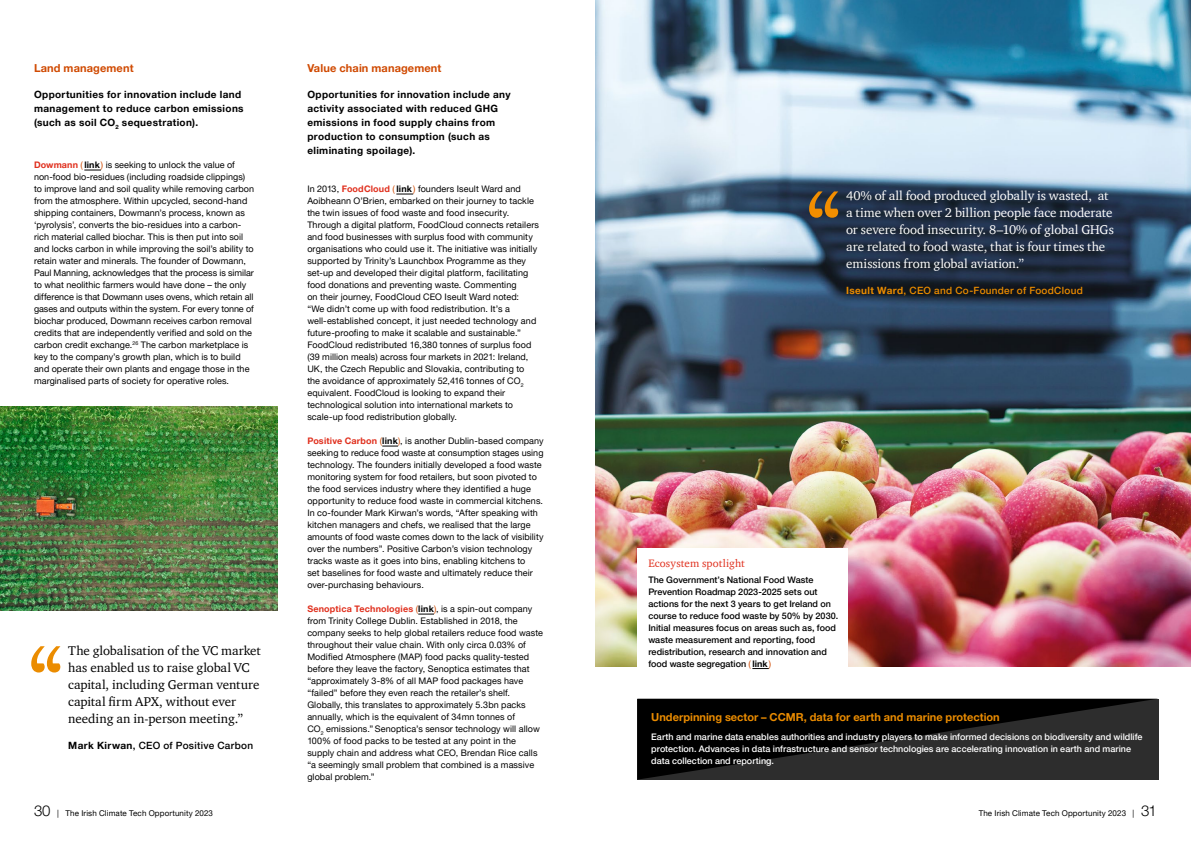
<style>
.page{position:relative;width:1191px;height:842px;background:#fff}
.page>*{position:absolute;margin:0;border:0;box-sizing:border-box;transform-origin:0 0}
.t1{font:97px "ITC Charter Com";color:#f28e00}
.t2{font:97px "ITC Charter Com";color:#eb8c00}
.t3{font:13px/17px "ITC Charter Com";letter-spacing:-.005em;color:#fff}
.t4{font:13px/17px "ITC Charter Com";color:#000}
.t5{font:700 11px "Helvetica Neue LT Pro";color:#eb8c00}
.t6{font:700 11px "Helvetica Neue LT Pro";letter-spacing:.01em;color:#d04a02}
.t7{font:11px "ITC Charter Com";letter-spacing:.01em;color:#e0301e}
.t8{font:700 10px/14px "Helvetica Neue LT Pro";letter-spacing:.035em;color:#000}
.t9{font:500 10px "Helvetica Neue LT Pro";letter-spacing:.03em;color:#eb8c00}
.t10{font:500 10px "Helvetica Neue LT Pro";letter-spacing:.025em;color:#000}
.t11{font:9px/12px "Helvetica Neue LT Pro";letter-spacing:.01em;color:#000}
.t12{font:500 9px/12px "Helvetica Neue LT Pro";letter-spacing:.005em;color:#000}
.t13{font:500 9px/12px "Helvetica Neue LT Pro";letter-spacing:.005em;color:#fff}
.t14{font:8px "Helvetica Neue LT Pro";letter-spacing:.015em;color:#000}
.s1{font-weight:700;color:#e0301e}
.s2{color:#d04a02}
.s3{font-weight:700}
.s4{font-weight:400;color:#d04a02}
.s5{font-weight:300;font-size:15px}
</style>
<div class="page">
<img style="left:595px;top:0;width:596px;height:666px">
<svg style="left:84px;top:170px;width:17px;height:1px"></svg>
<svg style="left:396px;top:194px;width:17px;height:1px"></svg>
<svg style="left:382px;top:446px;width:16px;height:1px"></svg>
<svg style="left:418px;top:614px;width:16px;height:1px"></svg>
<img style="left:0;top:407px;width:278px;height:203px">
<svg style="left:637px;top:699px;width:521px;height:81px;background:#161616"></svg>
<div style="left:637px;top:548px;width:211px;height:134px;background:#fff"></div>
<svg style="left:752px;top:668px;width:17px;height:1px"></svg>
<p class="t6" style="left:34px;top:61px;width:101px">Land management</p>
<p class="t8" style="left:34px;top:87px;width:211px">Opportunities for innovation include land management to reduce carbon emissions (such as soil CO<sub>2</sub> sequestration).</p>
<p class="t11" style="left:34px;top:159px;width:221px"><span class="s1">Dowmann</span> <span class="s2">(</span> <span class="s3">link</span><span class="s2">)</span> is seeking to unlock the value of non-food bio-residues (including roadside clippings) to improve land and soil quality while removing carbon from the atmosphere. Within upcycled, second-hand shipping containers, Dowmann’s process, known as ‘pyrolysis’, converts the bio-residues into a carbon&shy;rich material called biochar. This is then put into soil and locks carbon in while improving the soil’s ability to retain water and minerals. The founder of Dowmann, Paul Manning, acknowledges that the process is similar to what neolithic farmers would have done – the only difference is that Dowmann uses ovens, which retain all gases and outputs within the system. For every tonne of biochar produced, Dowmann receives carbon removal credits that are independently verified and sold on the carbon credit exchange.<sup>26</sup> The carbon marketplace is key to the company’s growth plan, which is to build and operate their own plants and engage those in the marginalised parts of society for operative roles.</p>
<h1 class="t2" style="left:28px;top:622px;width:37px">‘‘</h1>
<h2 class="t4" style="left:68px;top:642px;width:194px">The globalisation of the VC market has enabled us to raise global VC capital, including German venture capital firm APX, without ever needing an in-person meeting.”</h2>
<p class="t10" style="left:68px;top:739px;width:186px"><span class="s3">Mark Kirwan</span>, CEO of Positive Carbon</p>
<p class="t6" style="left:307px;top:61px;width:136px">Value chain management</p>
<p class="t8" style="left:307px;top:87px;width:205px">Opportunities for innovation include any activity associated with reduced GHG emissions in food supply chains from production to consumption (such as eliminating spoilage).</p>
<p class="t11" style="left:307px;top:183px;width:233px">In 2013, <span class="s1">FoodCloud</span> <span class="s2">(</span> <span class="s3">link</span><span class="s2">)</span> founders Iseult Ward and Aoibheann O’Brien, embarked on their journey to tackle the twin issues of food waste and food insecurity.<br>Through a digital platform, FoodCloud connects retailers and food businesses with surplus food with community organisations who could use it. The initiative was initially supported by Trinity’s Launchbox Programme as they set-up and developed their digital platform, facilitating food donations and preventing waste. Commenting<br>on their journey, FoodCloud CEO Iseult Ward noted:<br>“We didn’t come up with food redistribution. It’s a well-established concept, it just needed technology and future-proofing to make it scalable and sustainable.” FoodCloud redistributed 16,380 tonnes of surplus food (39 million meals) across four markets in 2021: Ireland, UK, the Czech Republic and Slovakia, contributing to the avoidance of approximately 52,416 tonnes of CO<sub>2 </sub>equivalent. FoodCloud is looking to expand their technological solution into international markets to scale-up food redistribution globally.</p>
<p class="t11" style="left:307px;top:435px;width:238px"><span class="s1">Positive Carbon</span> <span class="s2">(</span><span class="s3">link</span><span class="s2">)</span>, is another Dublin-based company seeking to reduce food waste at consumption stages using technology. The founders initially developed a food waste monitoring system for food retailers, but soon pivoted to the food services industry where they identified a huge opportunity to reduce food waste in commercial kitchens.<br>In co-founder Mark Kirwan’s words, “After speaking with kitchen managers and chefs, we realised that the large amounts of food waste comes down to the lack of visibility over the numbers”. Positive Carbon’s vision technology tracks waste as it goes into bins, enabling kitchens to<br>set baselines for food waste and ultimately reduce their over-purchasing behaviours.</p>
<p class="t11" style="left:307px;top:603px;width:237px"><span class="s1">Senoptica Technologies</span> <span class="s2">(</span><span class="s3">link</span><span class="s2">)</span>, is a spin-out company from Trinity College Dublin. Established in 2018, the company seeks to help global retailers reduce food waste throughout their value chain. With only circa 0.03% of Modified Atmosphere (MAP) food packs quality-tested before they leave the factory, Senoptica estimates that “approximately 3-8% of all MAP food packages have “failed” before they even reach the retailer’s shelf.<br>Globally, this translates to approximately 5.3bn packs annually, which is the equivalent of 34mn tonnes of<br>CO<sub>2</sub> emissions.” Senoptica’s sensor technology will allow 100% of food packs to be tested at any point in the supply chain and address what CEO, Brendan Rice calls “a seemingly small problem that combined is a massive global problem.”</p>
<h1 class="t1" style="left:805px;top:168px;width:37px">‘‘</h1>
<h2 class="t3" style="left:846px;top:187px;width:269px">40% of all food produced globally is wasted, at a time when over 2 billion people face moderate or severe food insecurity. 8–10% of global GHGs are related to food waste, that is four times the emissions from global aviation.”</h2>
<p class="t9" style="left:846px;top:284px;width:238px"><span class="s3">Iseult Ward</span>, CEO and Co-Founder of FoodCloud</p>
<p class="t7" style="left:648px;top:556px;width:98px">Ecosystem spotlight</p>
<p class="t12" style="left:648px;top:573px;width:191px">The Government’s National Food Waste Prevention Roadmap 2023-2025 sets out actions for the next 3 years to get Ireland on course to reduce food waste by 50% by 2030.<br>Initial measures focus on areas such as, food waste measurement and reporting, food redistribution, research and innovation and food waste segregation <span class="s4">(</span> <span class="s3">link</span><span class="s4">)</span></p>
<p class="t5" style="left:651px;top:710px;width:350px">Underpinning sector – CCMR, data for earth and marine protection</p>
<p class="t13" style="left:651px;top:731px;width:493px">Earth and marine data enables authorities and industry players to make informed decisions on biodiversity and wildlife protection. Advances in data infrastructure and sensor technologies are accelerating innovation in earth and marine data collection and reporting.</p>
<p class="t14" style="left:34px;top:808px;width:180px"><span class="s5">30</span> | The Irish Climate Tech Opportunity 2023</p>
<p class="t14" style="left:978px;top:808px;width:180px">The Irish Climate Tech Opportunity 2023 | <span class="s5">31</span></p>
</div>
